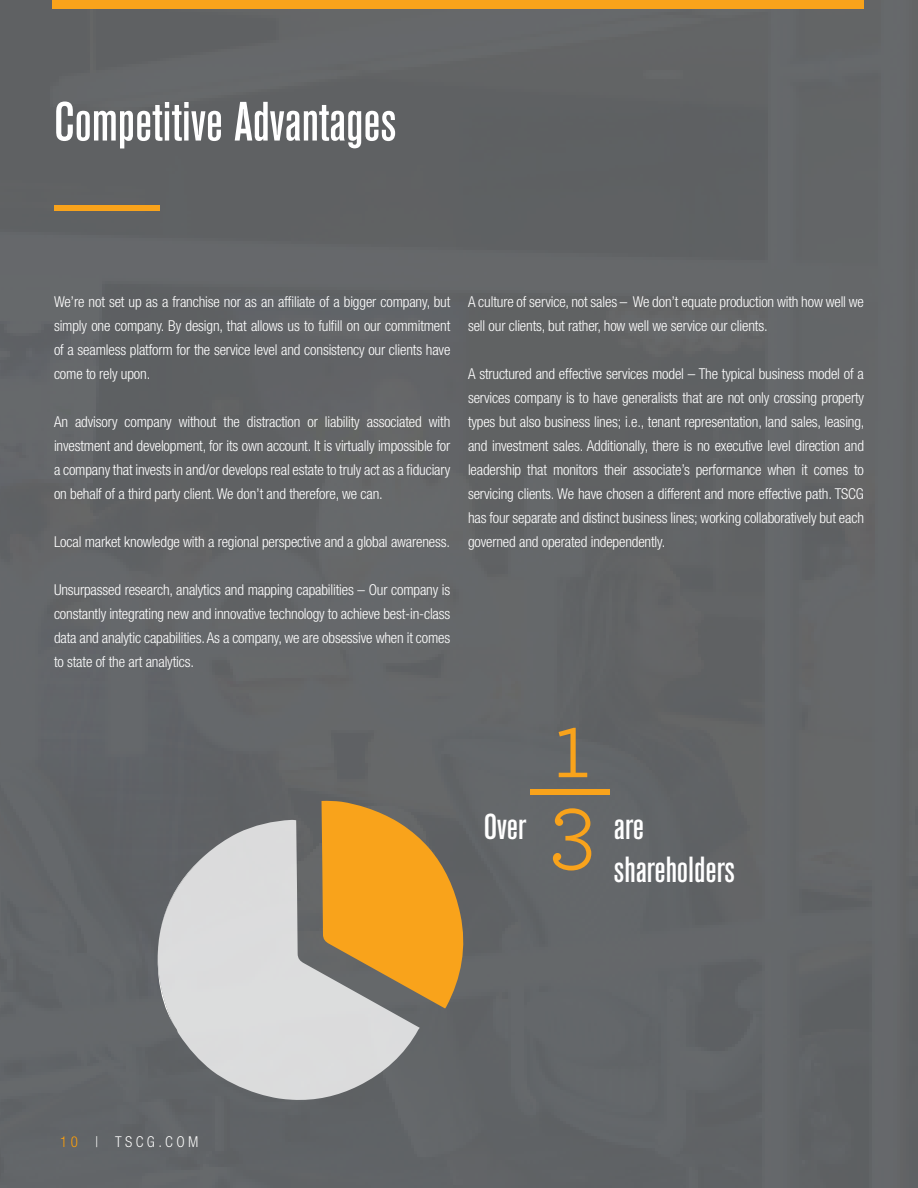
<style>
.page{position:relative;width:918px;height:1188px;background:#626567}
.page>*{position:absolute;margin:0;border:0;box-sizing:border-box;transform-origin:0 0}
.t1{font:98.1px "Archer";color:#f9a31b}
.t2{font:500 condensed 54.75px "Akzidenz Grotesk BE";color:#fff}
.t3{font:500 condensed 36px "Akzidenz Grotesk BE";color:#fff}
.t4{font:300 condensed 15px/24px "Helvetica Neue LT Std";letter-spacing:-.01em;color:#fff;text-align:justify}
.t5{font:300 condensed 15px "Helvetica Neue LT Std";color:#f9a31b}
</style>
<div class="page">
<div style="left:54px;top:205px;width:106px;height:6px;background:#f9a31b"></div>
<div style="left:52px;top:0;width:812px;height:9px;background:#f9a31b"></div>
<svg style="left:157px;top:820px;width:263px;height:280px;fill:#dbdbdc"></svg>
<svg style="left:322px;top:801px;width:142px;height:207px"></svg>
<div style="left:530px;top:790px;width:80px;height:5px;background:#f9a31b"></div>
<p class="t2" style="left:54px;top:91px;width:344px">Competitive Advantages</p>
<p class="t4" style="left:54px;top:290px;width:398px">We’re not set up as a franchise nor as an affiliate of a bigger company, but simply one company. By design, that allows us to fulfill on our commitment of a seamless platform for the service level and consistency our clients have come to rely upon.</p>
<p class="t4" style="left:54px;top:410px;width:398px">An advisory company without the distraction or liability associated with investment and development, for its own account. It is virtually impossible for a company that invests in and/or develops real estate to truly act as a fiduciary on behalf of a third party client. We don’t and therefore, we can.</p>
<p class="t4" style="left:54px;top:530px;width:398px">Local market knowledge with a regional perspective and a global awareness.</p>
<p class="t4" style="left:54px;top:578px;width:398px">Unsurpassed research, analytics and mapping capabilities – Our company is constantly integrating new and innovative technology to achieve best-in-class data and analytic capabilities. As a company, we are obsessive when it comes to state of the art analytics.</p>
<p class="t4" style="left:468px;top:290px;width:397px">A culture of service, not sales – We don’t equate production with how well we sell our clients, but rather, how well we service our clients.</p>
<p class="t4" style="left:468px;top:362px;width:398px">A structured and effective services model – The typical business model of a services company is to have generalists that are not only crossing property types but also business lines; i.e., tenant representation, land sales, leasing, and investment sales. Additionally, there is no executive level direction and leadership that monitors their associate’s performance when it comes to servicing clients. We have chosen a different and more effective path. TSCG has four separate and distinct business lines; working collaboratively but each governed and operated independently.</p>
<p class="t3" style="left:484px;top:806px;width:44px">Over</p>
<p class="t1" style="left:552px;top:677px;width:40px">1</p>
<p class="t1" style="left:549px;top:758px;width:49px">3</p>
<p class="t3" style="left:614px;top:806px;width:32px">are</p>
<p class="t3" style="left:614px;top:849px;width:123px">shareholders</p>
<p class="t5" style="left:60px;top:1133px;width:19px">10</p>
<p class="t4" style="left:95px;top:1130px;width:105px">| TSCG.COM</p>
</div>
